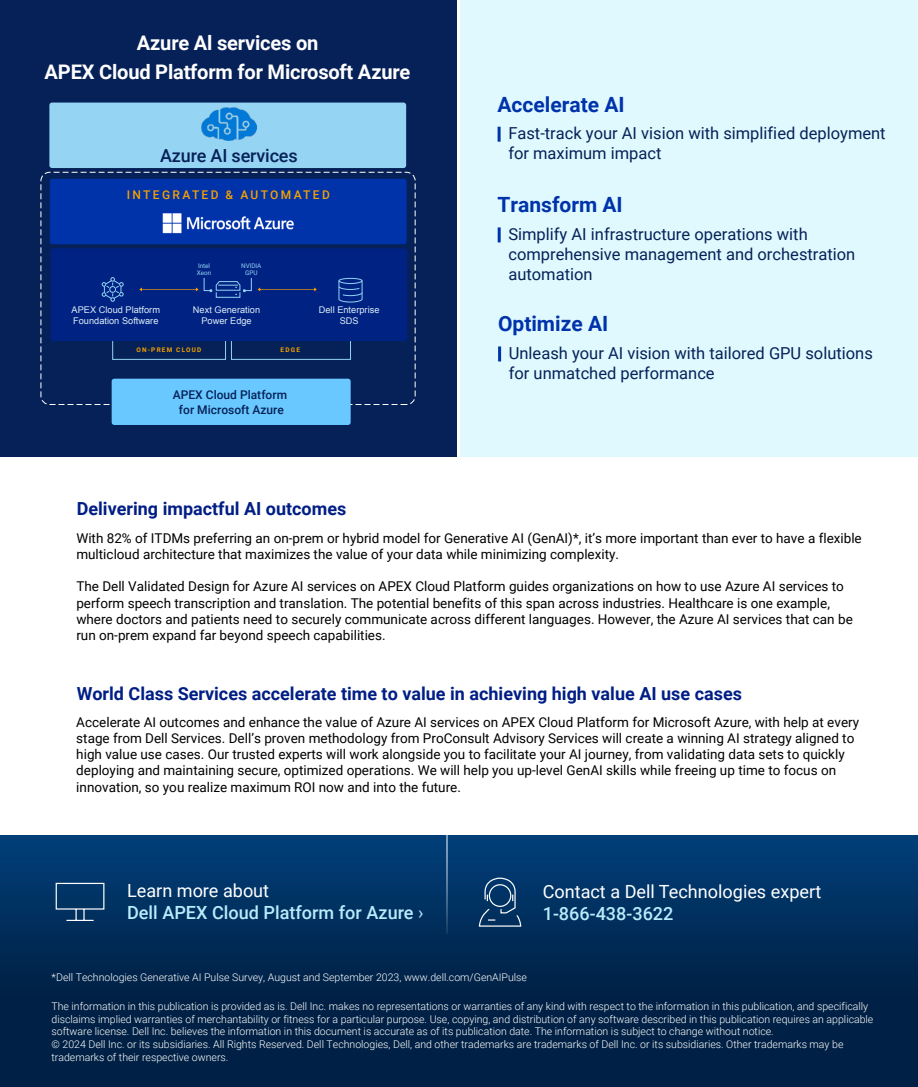
<style>
.page{position:relative;width:918px;height:1087px;background:#fff}
.page>*{position:absolute;margin:0;border:0;box-sizing:border-box;transform-origin:0 0}
.t1{font:700 21px "Roboto";color:#0032aa}
.t2{font:700 20.1px/29.2px "Roboto";letter-spacing:-.01em;color:#fff;text-align:center}
.t3{font:500 18.15px/21.8px "Roboto";color:#b9ebfb}
.t4{font:18.15px/21.8px "Roboto";color:#fff}
.t5{font:700 18px "Roboto";color:#001e85}
.t6{font:500 18px "Roboto";letter-spacing:-.01em;color:#062157}
.t7{font:16.5px/19.8px "Roboto";color:#062157}
.t8{font:13.5px/16.2px "Roboto";color:#000}
.t9{font:500 12px/14.4px "Roboto";color:#062157;text-align:center}
.t10{font:500 12px "Roboto";letter-spacing:.195em;color:#f5a200}
.t11{font:300 10.65px/12.8px "Roboto";color:#fff}
.t12{font:9.15px/11.1px "Arial";color:#dcedf5;text-align:center}
.t13{font:6.45px/7.4px "Roboto";letter-spacing:-.01em;color:#93d3f3;text-align:center}
.t14{font:700 6.45px "Roboto";letter-spacing:.195em;color:#f5a200}
.s1{font-weight:400;color:#fff}
.s2{font-weight:400}
.s3{font-weight:500;color:#b9ebfb}
</style>
<div class="page">
<img style="left:0;top:835px;width:918px;height:252px">
<svg style="left:478px;top:877px;width:44px;height:50px;background:#234e78"></svg>
<svg style="left:55px;top:882px;width:50px;height:39px;background:#1f4b76"></svg>
<hr style="left:447px;top:835px;width:1px;height:99px;background:#fff">
<div style="left:0;top:0;width:918px;height:463px;background:#062157"></div>
<div style="left:50px;top:179px;width:357px;height:65px;background:#0032aa;border-radius:3px"></div>
<div style="left:49px;top:103px;width:357px;height:65px;background:#96d4f4;border-radius:3px"></div>
<div style="left:50px;top:248px;width:357px;height:93px;background:#002283;border-radius:3px"></div>
<div style="left:41px;top:172px;width:375px;height:233px;border:1px dashed #fff;border-radius:9px"></div>
<svg style="left:258px;top:287px;width:59px;height:4px"></svg>
<div style="left:216px;top:292px;width:24px;height:6px;border:1px solid #93d3f3"></div>
<svg style="left:102px;top:277px;width:22px;height:25px"></svg>
<svg style="left:338px;top:278px;width:25px;height:25px"></svg>
<svg style="left:139px;top:278px;width:113px;height:17px"></svg>
<div style="left:112px;top:341px;width:114px;height:19px;border:1px solid #93d3f3"></div>
<div style="left:231px;top:341px;width:120px;height:19px;border:1px solid #93d3f3"></div>
<div style="left:112px;top:379px;width:239px;height:46px;background:#68c8ff;border-radius:3px"></div>
<div style="left:459px;top:0;width:459px;height:459px;background:#dff9ff"></div>
<div style="left:0;top:457px;width:918px;height:11px;background:#fff"></div>
<hr style="left:498px;top:127px;width:3px;height:15px;background:#0032aa">
<hr style="left:498px;top:227px;width:3px;height:15px;background:#0032aa">
<hr style="left:498px;top:346px;width:3px;height:15px;background:#0032aa">
<hr style="left:457px;top:0;width:3px;height:474px;background:#fff">
<img style="left:162px;top:213px;width:132px;height:21px">
<img style="left:201px;top:107px;width:56px;height:33px">
<p class="t2" style="left:45px;top:28px;width:367px">Azure Al services on<br>APEX Cloud Platform for Microsoft Azure</p>
<h3 class="t6" style="left:160px;top:143px;width:139px">Azure AI services</h3>
<p class="t10" style="left:127px;top:186px;width:205px">INTEGRATED &amp; AUTOMATED</p>
<p class="t13" style="left:197px;top:262px;width:16px;text-align:left">Intel<br>Xeon</p>
<p class="t13" style="left:241px;top:262px;width:22px">NVIDIA<br>GPU</p>
<p class="t12" style="left:72px;top:305px;width:90px;text-align:left">APEX Cloud Platform<br>Foundation Software</p>
<p class="t12" style="left:193px;top:305px;width:69px">Next Generation<br>Power Edge</p>
<p class="t12" style="left:319px;top:305px;width:62px">Dell Enterprise<br>SDS</p>
<p class="t14" style="left:136px;top:345px;width:67px">ON-PREM CLOUD</p>
<p class="t14" style="left:281px;top:345px;width:21px">EDGE</p>
<p class="t9" style="left:173px;top:387px;width:116px">APEX Cloud Platform for Microsoft Azure</p>
<p class="t1" style="left:498px;top:89px;width:129px">Accelerate AI</p>
<p class="t7" style="left:508px;top:123px;width:379px">Fast-track your AI vision with simplified deployment for maximum impact</p>
<p class="t1" style="left:498px;top:190px;width:127px">Transform AI</p>
<p class="t7" style="left:508px;top:224px;width:348px">Simplify AI infrastructure operations with comprehensive management and orchestration automation</p>
<p class="t1" style="left:498px;top:309px;width:112px">Optimize AI</p>
<p class="t7" style="left:509px;top:343px;width:366px">Unleash your AI vision with tailored GPU solutions for unmatched performance</p>
<p class="t5" style="left:77px;top:496px;width:271px">Delivering impactful AI outcomes</p>
<p class="t8" style="left:76px;top:529px;width:787px">With 82% of ITDMs preferring an on-prem or hybrid model for Generative AI (GenAI)*, it’s more important than ever to have a flexible multicloud architecture that maximizes the value of your data while minimizing complexity.</p>
<p class="t8" style="left:76px;top:578px;width:778px">The Dell Validated Design for Azure AI services on APEX Cloud Platform guides organizations on how to use Azure AI services to perform speech transcription and translation. The potential benefits of this span across industries. Healthcare is one example, where doctors and patients need to securely communicate across different languages. However, the Azure AI services that can be run on-prem expand far beyond speech capabilities.</p>
<p class="t5" style="left:77px;top:680px;width:667px">World Class Services accelerate time to value in achieving high value AI use cases</p>
<p class="t8" style="left:76px;top:713px;width:784px">Accelerate AI outcomes and enhance the value of Azure AI services on APEX Cloud Platform for Microsoft Azure, with help at every stage from Dell Services. Dell’s proven methodology from ProConsult Advisory Services will create a winning AI strategy aligned to high value use cases. Our trusted experts will work alongside you to facilitate your AI journey, from validating data sets to quickly deploying and maintaining secure, optimized operations. We will help you up-level GenAI skills while freeing up time to focus on innovation, so you realize maximum ROI now and into the future.</p>
<p class="t3" style="left:127px;top:879px;width:298px"><span class="s1">Learn more about<br></span>Dell APEX Cloud Platform for Azure <span class="s2">›</span></p>
<p class="t4" style="left:543px;top:880px;width:280px">Contact a Dell Technologies expert<br><span class="s3">1-866-438-3622</span></p>
<p class="t11" style="left:52px;top:970px;width:477px">*Dell Technologies Generative AI Pulse Survey, August and September 2023, www.dell.com/GenAIPulse</p>
<p class="t11" style="left:52px;top:999px;width:823px">The information in this publication is provided as is. Dell Inc. makes no representations or warranties of any kind with respect to the information in this publication, and specifically disclaims implied warranties of merchantability or fitness for a particular purpose. Use, copying, and distribution of any software described in this publication requires an applicable software license. Dell Inc. believes the information in this document is accurate as of its publication date. The information is subject to change without notice.<br>© 2024 Dell Inc. or its subsidiaries. All Rights Reserved. Dell Technologies, Dell, and other trademarks are trademarks of Dell Inc. or its subsidiaries. Other trademarks may be trademarks of their respective owners.</p>
</div>
